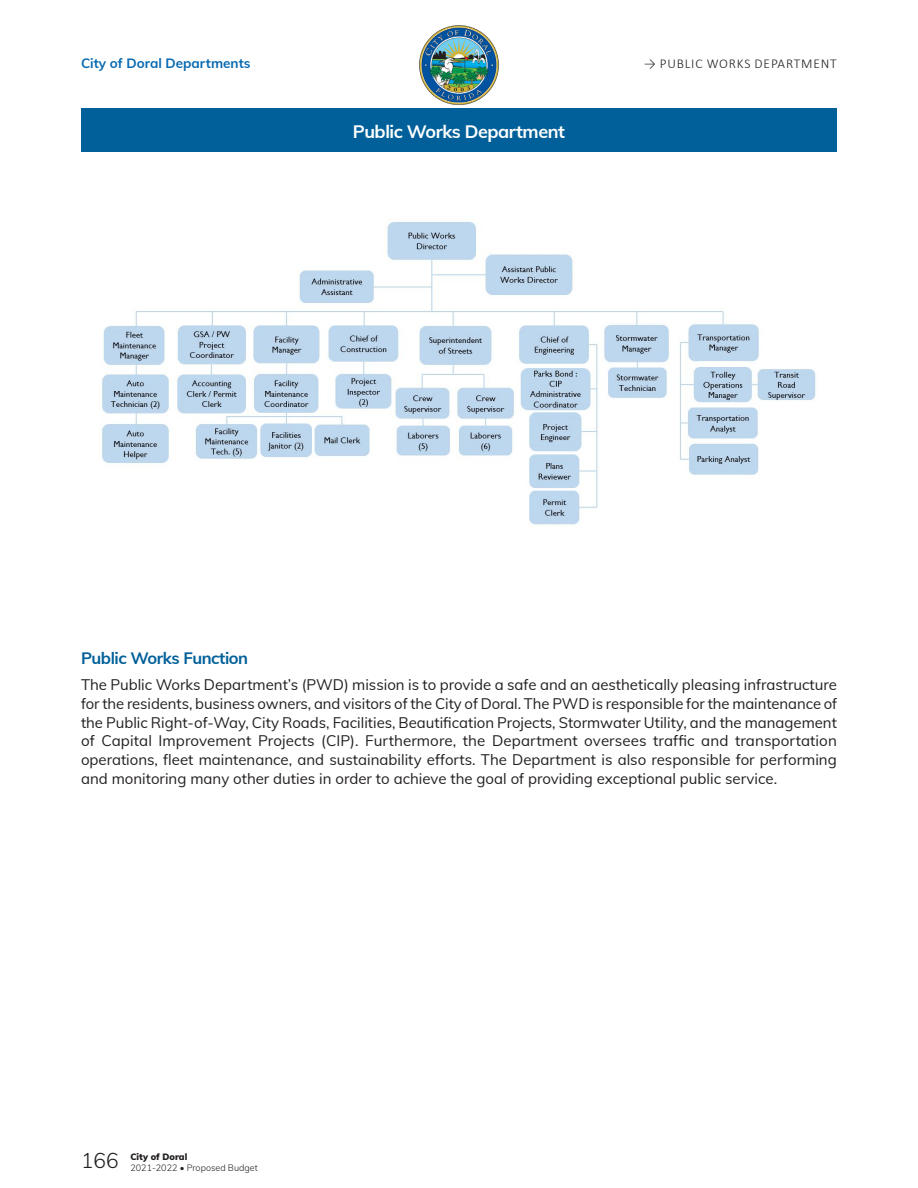
<style>
.page{position:relative;width:918px;height:1188px;background:#fff}
.page>*{position:absolute;margin:0;border:0;box-sizing:border-box;transform-origin:0 0}
.t1{font:300 21px "Muli";color:#231f20}
.t2{font:700 18px "Muli";letter-spacing:-.025em;color:#fff}
.t3{font:700 16.5px "Muli";letter-spacing:-.025em;color:#016099}
.t4{font:15px/18.8px "Muli";color:#231f20;text-align:justify}
.t5{font:700 13.5px "Muli";color:#0869b1}
.t6{font:300 13.5px "Calibri";letter-spacing:.06em;color:#231f20}
.t7{font:300 9px "Muli";color:#231f20}
.t8{font:900 9px "Muli";color:#231f20}
</style>
<div class="page">
<img style="left:419px;top:25px;width:80px;height:80px">
<div style="left:81px;top:108px;width:756px;height:44px;background:#016099"></div>
<img style="left:101px;top:221px;width:715px;height:304px">
<p class="t5" style="left:81px;top:53px;width:171px">City of Doral Departments</p>
<p class="t6" style="left:644px;top:55px;width:194px">→ PUBLIC WORKS DEPARTM ENT</p>
<p class="t2" style="left:353px;top:119px;width:214px">Public Works Department</p>
<p class="t3" style="left:81px;top:646px;width:169px">Public Works Function</p>
<p class="t4" style="left:81px;top:675px;width:758px">The Public Works Department’s (PWD) mission is to provide a safe and an aesthetically pleasing infrastructure for the residents, business owners, and visitors of the City of Doral. The PWD is responsible for the maintenance of the Public Right-of-Way, City Roads, Facilities, Beautification Projects, Stormwater Utility, and the management of Capital Improvement Projects (CIP). Furthermore, the Department oversees traffic and transportation operations, fleet maintenance, and sustainability efforts. The Department is also responsible for performing and monitoring many other duties in order to achieve the goal of providing exceptional public service.</p>
<h1 class="t1" style="left:81px;top:1145px;width:39px">166</h1>
<p class="t8" style="left:130px;top:1150px;width:58px">City of Doral</p>
<p class="t7" style="left:130px;top:1161px;width:129px">2021-2022 • Proposed Budget</p>
</div>
